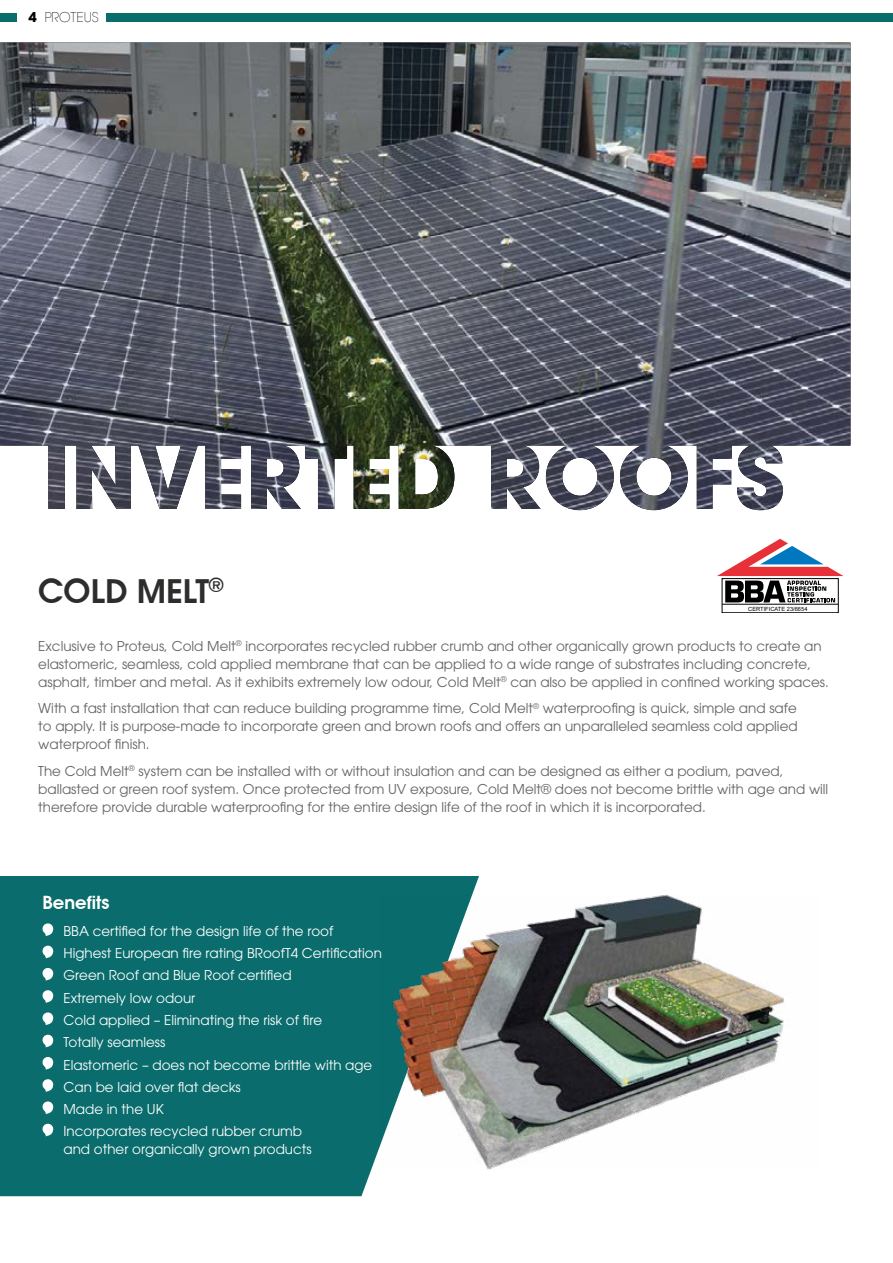
<style>
.page{position:relative;width:893px;height:1263px;background:#fff}
.page>*{position:absolute;margin:0;border:0;box-sizing:border-box;transform-origin:0 0}
.t1{font:600 32.4px "Avant Garde";color:#2d2d2c}
.t2{font:600 18px "Avant Garde";color:#fff}
.t3{font:13.5px/18px "ITC Avant Garde Pro";color:#646363}
.t4{font:13.5px/22.2px "ITC Avant Garde Pro";color:#fff}
.t5{font:200 13.5px "Avant Garde LT";color:#000}
.t6{font:5.7px "Arial";color:#000}
.s1{font-family:"ITC Avant Garde Pro";font-weight:700}
</style>
<div class="page">
<div style="left:106px;top:13px;width:787px;height:9px;background:#0a6c6c"></div>
<div style="left:0;top:14px;width:17px;height:8px;background:#0a6c6c"></div>
<div style="left:0;top:876px;width:479px;height:320px;background:#0a6c6c"></div>
<svg style="left:42px;top:923px;width:11px;height:13px"></svg>
<svg style="left:42px;top:945px;width:11px;height:13px"></svg>
<svg style="left:42px;top:967px;width:11px;height:13px"></svg>
<svg style="left:42px;top:989px;width:11px;height:14px"></svg>
<svg style="left:42px;top:1012px;width:11px;height:13px"></svg>
<svg style="left:42px;top:1034px;width:11px;height:13px"></svg>
<svg style="left:42px;top:1056px;width:11px;height:13px"></svg>
<svg style="left:42px;top:1078px;width:11px;height:14px"></svg>
<svg style="left:42px;top:1101px;width:11px;height:13px"></svg>
<svg style="left:42px;top:1123px;width:11px;height:13px"></svg>
<svg style="left:717px;top:539px;width:126px;height:63px"></svg>
<div style="left:722px;top:578px;width:116px;height:35px;border:1px solid #000"></div>
<hr style="left:722px;top:604px;width:116px;height:1px;background:#000">
<img style="left:378px;top:894px;width:406px;height:276px">
<img style="left:0;top:43px;width:850px;height:467px">
<p class="t5" style="left:29px;top:9px;width:72px"><span class="s1">4</span> PROTEUS</p>
<h1 class="t1" style="left:38px;top:569px;width:186px">COLD MELT<sup>®</sup></h1>
<p class="t3" style="left:38px;top:636px;width:792px">Exclusive to Proteus, Cold Melt<sup>®</sup> incorporates recycled rubber crumb and other organically grown products to create an elastomeric, seamless, cold applied membrane that can be applied to a wide range of substrates including concrete, asphalt, timber and metal. As it exhibits extremely low odour, Cold Melt<sup>®</sup> can also be applied in confined working spaces.</p>
<p class="t3" style="left:38px;top:699px;width:761px;text-align:justify">With a fast installation that can reduce building programme time, Cold Melt<sup>®</sup> waterproofing is quick, simple and safe to apply. It is purpose-made to incorporate green and brown roofs and offers an unparalleled seamless cold applied waterproof finish.</p>
<p class="t3" style="left:38px;top:761px;width:791px">The Cold Melt<sup>®</sup> system can be installed with or without insulation and can be designed as either a podium, paved, ballasted or green roof system. Once protected from UV exposure, Cold Melt® does not become brittle with age and will therefore provide durable waterproofing for the entire design life of the roof in which it is incorporated.</p>
<p class="t6" style="left:748px;top:605px;width:61px">CERTIFICATE 23/6654</p>
<h2 class="t2" style="left:43px;top:891px;width:68px">Benefits</h2>
<p class="t4" style="left:64px;top:920px;width:320px">BBA certified for the design life of the roof Highest European fire rating BRoofT4 Certification Green Roof and Blue Roof certified<br>Extremely low odour<br>Cold applied – Eliminating the risk of fire<br>Totally seamless<br>Elastomeric – does not become brittle with age Can be laid over flat decks<br>Made in the UK<br>Incorporates recycled rubber crumb</p>
<p class="t4" style="left:64px;top:1138px;width:250px">and other organically grown products</p>
</div>
